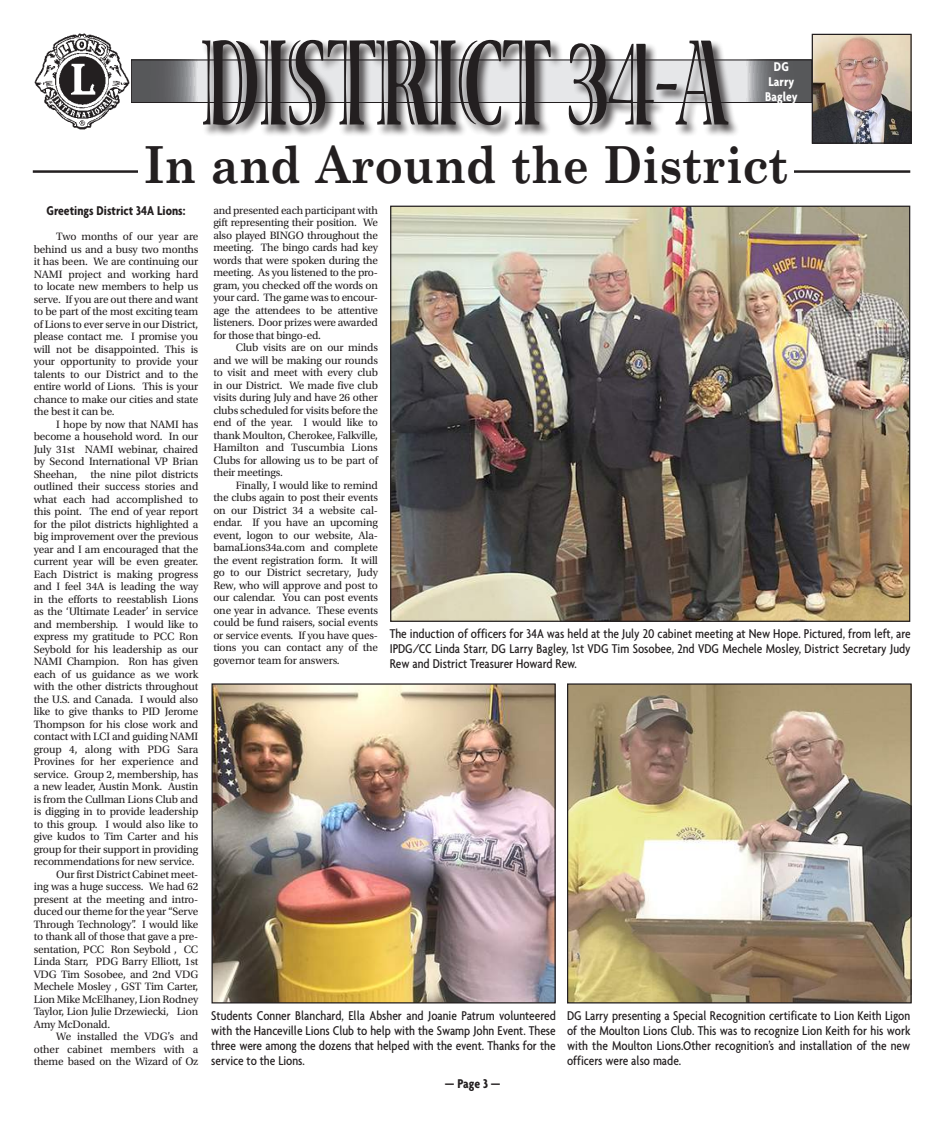
<style>
.page{position:relative;width:945px;height:1125px;background:#fff}
.page>*{position:absolute;margin:0;border:0;box-sizing:border-box;transform-origin:0 0}
.t1{font:700 122.5px "Viva Std";color:#231f20;scale:.57 1}
.t2{font:700 51.25px "Century Schoolbook";color:#231f20;scale:.9 1}
.t3{font:500 condensed 13.75px/15px "Agenda";color:#231f20;text-align:justify}
.t4{font:700 condensed 13.75px "Agenda";color:#231f20}
.t5{font:700 condensed 13.75px/15px "Agenda";color:#fff;text-align:center}
.t6{font:11.25px/12.5px "Utopia Std";letter-spacing:-.015em;color:#231f20;text-align:justify}
</style>
<div class="page">
<svg style="left:133px;top:62px;width:677px;height:39px;background:#79797c"></svg>
<div style="left:131px;top:60px;width:681px;height:43px;border:1px solid #231f20"></div>
<img style="left:34px;top:34px;width:96px;height:95px">
<div style="left:201px;top:39px;width:539px;height:99px;background:#231f20;opacity:.79"></div>
<hr style="left:33px;top:170px;width:877px;height:3px;background:#231f20">
<div style="left:139px;top:145px;width:655px;height:53px;background:#fff"></div>
<img style="left:814px;top:36px;width:96px;height:106px">
<div style="left:812px;top:34px;width:100px;height:110px;border:1px solid #231f20"></div>
<img style="left:213px;top:685px;width:341px;height:317px">
<div style="left:211px;top:683px;width:345px;height:321px;border:1px solid #231f20"></div>
<img style="left:569px;top:685px;width:341px;height:317px">
<div style="left:567px;top:683px;width:345px;height:321px;border:1px solid #231f20"></div>
<img style="left:392px;top:208px;width:516px;height:412px">
<h1 class="t1" style="left:201px;top:20px;width:922px">DISTRICT 34-A</h1>
<h2 class="t2" style="left:144px;top:133px;width:717px">In and Around the District</h2>
<p class="t5" style="left:765px;top:59px;width:34px">DG<br>Larry<br>Bagley</p>
<p class="t4" style="left:47px;top:203px;width:140px">Greetings District 34A Lions:</p>
<p class="t6" style="left:34px;top:230px;width:166px;text-indent:22px">Two months of our year are behind us and a busy two months it has been. We are continuing our NAMI project and working hard to locate new members to help us serve. If you are out there and want to be part of the most exciting team of Lions to ever serve in our District, please contact me. I promise you will not be disappointed. This is your opportunity to provide your talents to our District and to the entire world of Lions. This is your chance to make our cities and state the best it can be.</p>
<p class="t6" style="left:56px;top:418px;width:144px">I hope by now that NAMI has</p>
<p class="t6" style="left:34px;top:430px;width:166px">become a household word. In our</p>
<p class="t6" style="left:34px;top:443px;width:166px">July 31st NAMI webinar, chaired</p>
<p class="t6" style="left:34px;top:455px;width:166px">by Second International VP Brian</p>
<p class="t6" style="left:34px;top:468px;width:166px">Sheehan, the nine pilot districts</p>
<p class="t6" style="left:34px;top:480px;width:166px">outlined their success stories and</p>
<p class="t6" style="left:34px;top:493px;width:166px">what each had accomplished to</p>
<p class="t6" style="left:34px;top:505px;width:166px">this point. The end of year report</p>
<p class="t6" style="left:34px;top:518px;width:166px">for the pilot districts highlighted a</p>
<p class="t6" style="left:34px;top:530px;width:166px">big improvement over the previous</p>
<p class="t6" style="left:34px;top:543px;width:166px">year and I am encouraged that the</p>
<p class="t6" style="left:34px;top:555px;width:166px">current year will be even greater.</p>
<p class="t6" style="left:34px;top:568px;width:166px">Each District is making progress</p>
<p class="t6" style="left:34px;top:580px;width:166px">and I feel 34A is leading the way</p>
<p class="t6" style="left:34px;top:593px;width:166px">in the efforts to reestablish Lions</p>
<p class="t6" style="left:34px;top:605px;width:166px">as the ‘Ultimate Leader’ in service</p>
<p class="t6" style="left:34px;top:618px;width:166px">and membership. I would like to</p>
<p class="t6" style="left:34px;top:630px;width:166px">express my gratitude to PCC Ron</p>
<p class="t6" style="left:34px;top:643px;width:166px">Seybold for his leadership as our</p>
<p class="t6" style="left:34px;top:655px;width:166px">NAMI Champion. Ron has given</p>
<p class="t6" style="left:34px;top:668px;width:166px">each of us guidance as we work</p>
<p class="t6" style="left:34px;top:680px;width:166px">with the other districts throughout</p>
<p class="t6" style="left:34px;top:693px;width:166px">the U.S. and Canada. I would also</p>
<p class="t6" style="left:34px;top:705px;width:166px">like to give thanks to PID Jerome</p>
<p class="t6" style="left:34px;top:718px;width:166px">Thompson for his close work and</p>
<p class="t6" style="left:34px;top:730px;width:166px">contact with LCI and guiding NAMI</p>
<p class="t6" style="left:34px;top:743px;width:166px">group 4, along with PDG Sara</p>
<p class="t6" style="left:34px;top:755px;width:166px">Provines for her experience and</p>
<p class="t6" style="left:34px;top:768px;width:166px">service. Group 2, membership, has</p>
<p class="t6" style="left:34px;top:780px;width:166px">a new leader, Austin Monk. Austin</p>
<p class="t6" style="left:34px;top:793px;width:166px">is from the Cullman Lions Club and</p>
<p class="t6" style="left:34px;top:805px;width:166px">is digging in to provide leadership</p>
<p class="t6" style="left:34px;top:818px;width:166px">to this group. I would also like to</p>
<p class="t6" style="left:34px;top:830px;width:166px">give kudos to Tim Carter and his</p>
<p class="t6" style="left:34px;top:843px;width:166px">group for their support in providing</p>
<p class="t6" style="left:34px;top:855px;width:162px">recommendations for new service.</p>
<p class="t6" style="left:56px;top:868px;width:144px">Our first District Cabinet meet-</p>
<p class="t6" style="left:34px;top:880px;width:166px">ing was a huge success. We had 62</p>
<p class="t6" style="left:34px;top:893px;width:166px">present at the meeting and intro-</p>
<p class="t6" style="left:34px;top:905px;width:166px">duced our theme for the year “Serve</p>
<p class="t6" style="left:34px;top:918px;width:166px">Through Technology”. I would like</p>
<p class="t6" style="left:34px;top:930px;width:166px">to thank all of those that gave a pre-</p>
<p class="t6" style="left:34px;top:943px;width:166px">sentation, PCC Ron Seybold , CC</p>
<p class="t6" style="left:34px;top:955px;width:166px">Linda Starr, PDG Barry Elliott, 1st</p>
<p class="t6" style="left:34px;top:968px;width:166px">VDG Tim Sosobee, and 2nd VDG</p>
<p class="t6" style="left:34px;top:980px;width:166px">Mechele Mosley , GST Tim Carter,</p>
<p class="t6" style="left:34px;top:993px;width:166px">Lion Mike McElhaney, Lion Rodney</p>
<p class="t6" style="left:34px;top:1005px;width:166px">Taylor, Lion Julie Drzewiecki, Lion</p>
<p class="t6" style="left:34px;top:1018px;width:78px">Amy McDonald.</p>
<p class="t6" style="left:56px;top:1030px;width:144px">We installed the VDG’s and</p>
<p class="t6" style="left:34px;top:1043px;width:166px">other cabinet members with a</p>
<p class="t6" style="left:34px;top:1055px;width:166px">theme based on the Wizard of Oz</p>
<p class="t6" style="left:213px;top:204px;width:166px">and presented each participant with gift representing their position. We also played BINGO throughout the meeting. The bingo cards had key words that were spoken during the meeting. As you listened to the pro&shy;gram, you checked off the words on your card. The game was to encour&shy;age the attendees to be attentive listeners. Door prizes were awarded for those that bingo-ed.</p>
<p class="t6" style="left:213px;top:342px;width:166px;text-indent:22px">Club visits are on our minds and we will be making our rounds to visit and meet with every club in our District. We made five club visits during July and have 26 other clubs scheduled for visits before the end of the year. I would like to thank Moulton, Cherokee, Falkville, Hamilton and Tuscumbia Lions Clubs for allowing us to be part of their meetings.</p>
<p class="t6" style="left:213px;top:479px;width:166px;text-indent:22px">Finally, I would like to remind the clubs again to post their events on our District 34 a website cal&shy;endar. If you have an upcoming event, logon to our website, Ala&shy;bamaLions34a.com and complete the event registration form. It will go to our District secretary, Judy Rew, who will approve and post to our calendar. You can post events one year in advance. These events could be fund raisers, social events or service events. If you have ques&shy;tions you can contact any of the governor team for answers.</p>
<p class="t3" style="left:390px;top:625px;width:523px">The induction of officers for 34A was held at the July 20 cabinet meeting at New Hope. Pictured, from left, are IPDG/CC Linda Starr, DG Larry Bagley, 1st VDG Tim Sosobee, 2nd VDG Mechele Mosley, District Secretary Judy Rew and District Treasurer Howard Rew.</p>
<p class="t3" style="left:211px;top:1008px;width:346px">Students Conner Blanchard, Ella Absher and Joanie Patrum volunteered with the Hanceville Lions Club to help with the Swamp John Event. These three were among the dozens that helped with the event. Thanks for the service to the Lions.</p>
<p class="t3" style="left:567px;top:1008px;width:345px">DG Larry presenting a Special Recognition certificate to Lion Keith Ligon of the Moulton Lions Club. This was to recognize Lion Keith for his work with the Moulton Lions.Other recognition’s and installation of the new officers were also made.</p>
<p class="t4" style="left:445px;top:1075px;width:57px">— Page 3 —</p>
</div>
